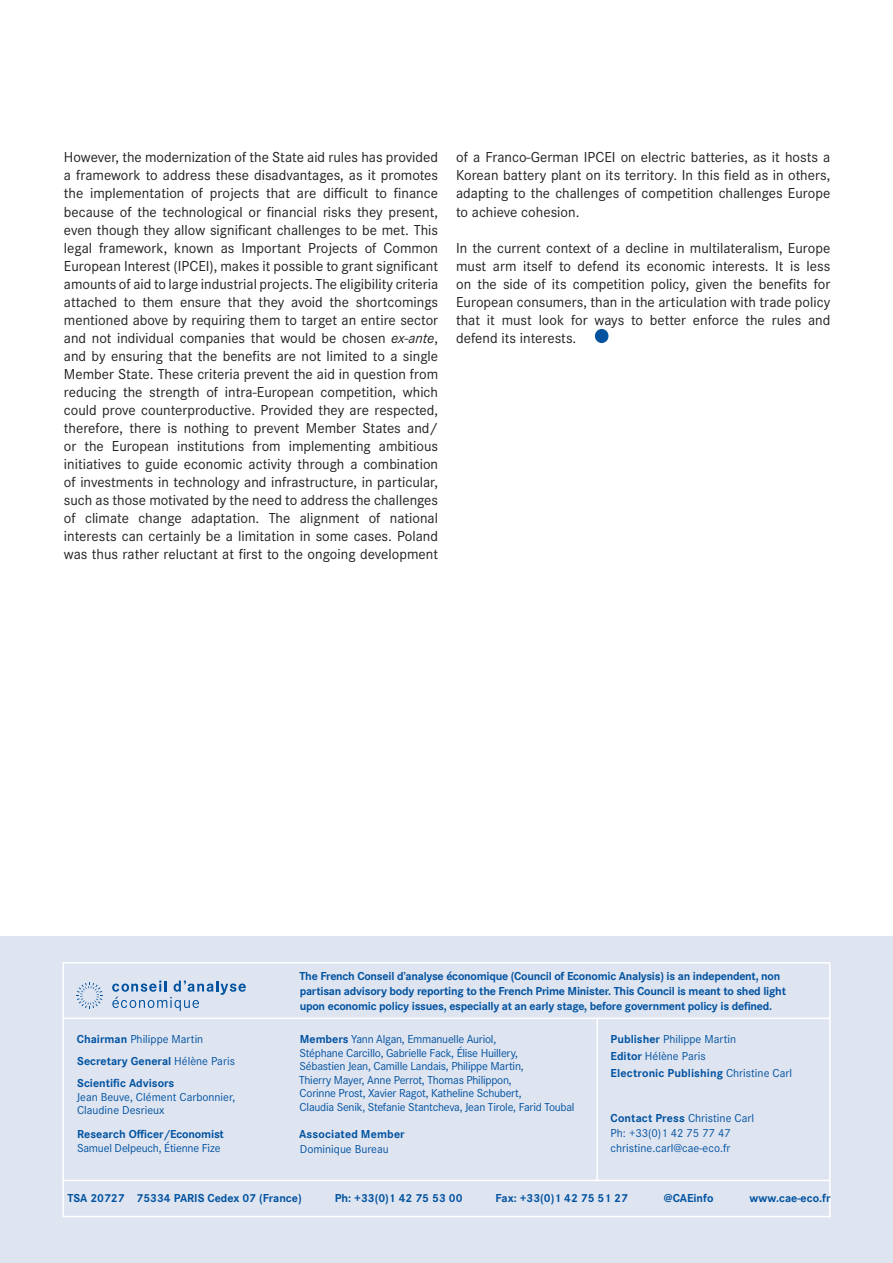
<style>
.page{position:relative;width:893px;height:1263px;background:#fff}
.page>*{position:absolute;margin:0;border:0;box-sizing:border-box;transform-origin:0 0}
.Texte___Normal{font:15px/18px "Corporate S";color:#231f20;text-align:justify}
.Organigramme{font:12px/13.5px "Corporate S";letter-spacing:-.02em;color:#0153a0}
.Organigramme-2{font:700 12px/15px "Corporate S";letter-spacing:-.02em;color:#0153a0}
.Organigramme-3{font:12px/15px "Corporate S";color:#0153a0}
.Coordonnées{font:700 12px "Corporate S";color:#0153a0}
.Organigramme-4{font:700 12px/15px "Corporate S";letter-spacing:.01em;color:#0153a0}
.Organigramme-5{font:700 12px "Corporate S";color:#0153a0}
.s1{font-style:italic}
.s2{font-weight:700}
.s3{font-weight:400}
</style>
<div class="page">
<div style="left:0;top:936px;width:893px;height:327px;background:#dfe4f1"></div>
<svg style="left:112px;top:980px;width:134px;height:31px"></svg>
<svg style="left:76px;top:982px;width:27px;height:26px"></svg>
<hr style="left:64px;top:962px;width:765px;height:2px;background:#fff">
<hr style="left:64px;top:1017px;width:765px;height:2px;background:#fff">
<hr style="left:62px;top:1180px;width:767px;height:1px;background:#fff">
<hr style="left:63px;top:1216px;width:768px;height:1px;background:#fff">
<hr style="left:62px;top:962px;width:2px;height:255px;background:#fff">
<hr style="left:829px;top:962px;width:2px;height:255px;background:#fff">
<hr style="left:596px;top:1018px;width:2px;height:163px;background:#fff">
<div style="left:595px;top:329px;width:13px;height:14px;background:#0153a0;border-radius:50%"></div>
<div style="left:595px;top:329px;width:13px;height:14px;border:1px solid #0153a0;border-radius:50%"></div>
<p class="Texte___Normal" style="left:64px;top:148px;width:376px">However, the modernization of the State aid rules has provided a framework to address these disadvantages, as it promotes the implementation of projects that are difficult to finance because of the technological or financial risks they present, even though they allow significant challenges to be met. This legal framework, known as Important Projects of Common European Interest (IPCEI), makes it possible to grant significant amounts of aid to large industrial projects. The eligibility criteria attached to them ensure that they avoid the shortcomings mentioned above by requiring them to target an entire sector and not individual companies that would be chosen <span class="s1">ex-ante</span>, and by ensuring that the benefits are not limited to a single Member State. These criteria prevent the aid in question from reducing the strength of intra-European competition, which could prove counterproductive. Provided they are respected, therefore, there is nothing to prevent Member States and/ or the European institutions from implementing ambitious initiatives to guide economic activity through a combination of investments in technology and infrastructure, in particular, such as those motivated by the need to address the challenges of climate change adaptation. The alignment of national interests can certainly be a limitation in some cases. Poland was thus rather reluctant at first to the ongoing development</p>
<p class="Texte___Normal" style="left:456px;top:148px;width:376px">of a Franco-German IPCEI on electric batteries, as it hosts a Korean battery plant on its territory. In this field as in others, adapting to the challenges of competition challenges Europe to achieve cohesion.</p>
<p class="Texte___Normal" style="left:456px;top:238px;width:376px">In the current context of a decline in multilateralism, Europe must arm itself to defend its economic interests. It is less on the side of its competition policy, given the benefits for European consumers, than in the articulation with trade policy that it must look for ways to better enforce the rules and defend its interests.</p>
<p class="Organigramme-3" style="left:77px;top:1031px;width:128px"><span class="s2">Chairman</span> Philippe Martin</p>
<p class="Organigramme-5" style="left:77px;top:1053px;width:159px">Secretary General <span class="s3">Hélène Paris</span></p>
<p class="Organigramme-3" style="left:77px;top:1076px;width:160px;line-height:13.5px"><span class="s2">Scientific Advisors<br></span>Jean Beuve, Clément Carbonnier,<br>Claudine Desrieux</p>
<p class="Organigramme" style="left:77px;top:1127px;width:148px"><span class="s2">Research Officer/Economist<br></span>Samuel Delpeuch, Étienne Fize</p>
<p class="Organigramme-2" style="left:299px;top:968px;width:488px">The French Conseil d’analyse économique (Council of Economic Analysis) is an independent, non partisan advisory body reporting to the French Prime Minister. This Council is meant to shed light upon economic policy issues, especially at an early stage, before government policy is defined.</p>
<p class="Organigramme" style="left:299px;top:1032px;width:226px"><span class="s2">Members</span> Yann Algan, Emmanuelle Auriol, Stéphane Carcillo, Gabrielle Fack, Élise Huillery, Sébastien Jean, Camille Landais, Philippe Martin, Thierry Mayer, Anne Perrot, Thomas Philippon, Corinne Prost, Xavier Ragot, Katheline Schubert,</p>
<p class="Organigramme" style="left:300px;top:1099px;width:276px">Claudia Senik, Stefanie Stantcheva, Jean Tirole, Farid Toubal</p>
<p class="Organigramme-4" style="left:299px;top:1126px;width:107px">Associated Member<br><span class="s3">Dominique Bureau</span></p>
<p class="Organigramme-3" style="left:611px;top:1031px;width:127px"><span class="s2">Publisher</span> Philippe Martin</p>
<p class="Organigramme-3" style="left:611px;top:1048px;width:96px"><span class="s2">Editor</span> Hélène Paris</p>
<p class="Organigramme-4" style="left:611px;top:1065px;width:183px">Electronic Publishing <span class="s3">Christine Carl</span></p>
<p class="Organigramme-3" style="left:611px;top:1110px;width:145px"><span class="s2">Contact Press</span> Christine Carl<br>Ph: +33(0)1 42 75 77 47 christine.carl@cae-eco.fr</p>
<p class="Coordonnées" style="left:67px;top:1190px;width:236px">TSA 20727 75334 PARIS Cedex 07 (France)</p>
<p class="Coordonnées" style="left:335px;top:1190px;width:129px">Ph: +33(0)1 42 75 53 00</p>
<p class="Coordonnées" style="left:495px;top:1190px;width:134px">Fax: +33(0)1 42 75 51 27</p>
<p class="Coordonnées" style="left:664px;top:1190px;width:51px">@CAEinfo</p>
<p class="Coordonnées" style="left:749px;top:1190px;width:83px">www.cae-eco.fr</p>
</div>
